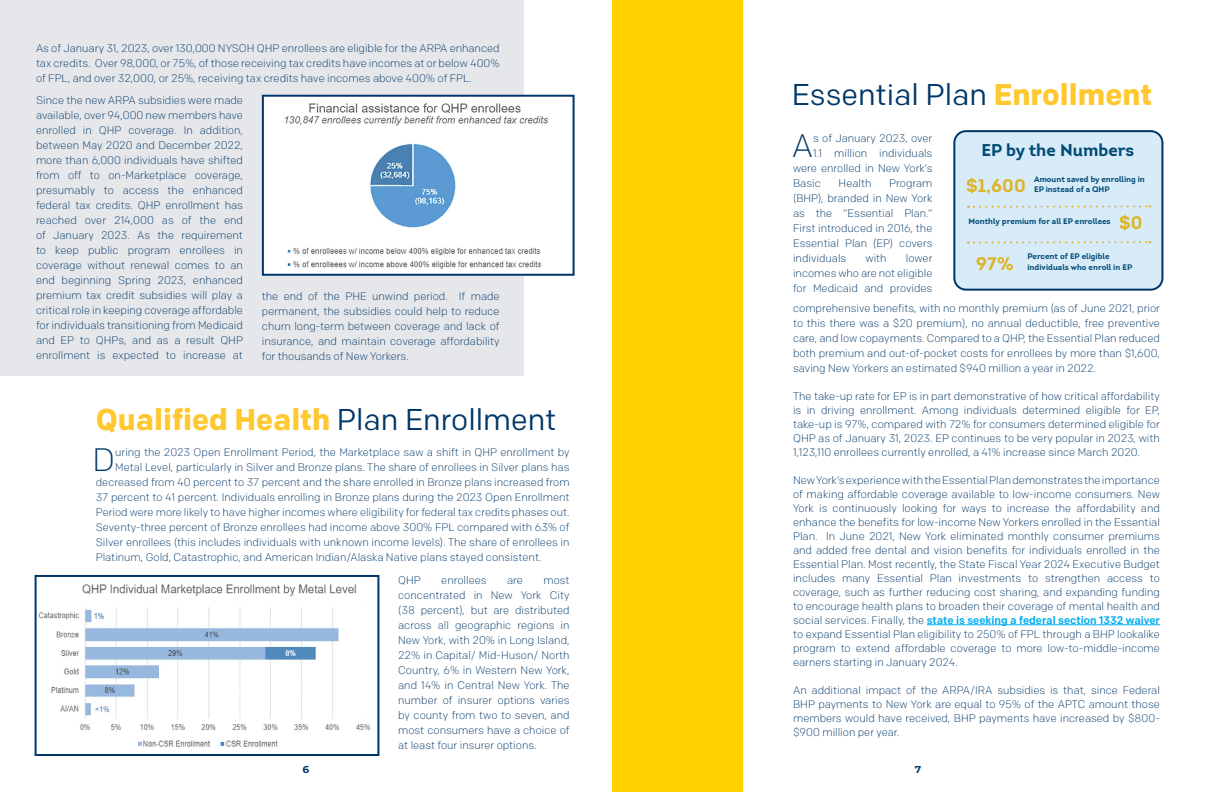
<style>
.page{position:relative;width:1224px;height:792px;background:#fff}
.page>*{position:absolute;margin:0;border:0;box-sizing:border-box;transform-origin:0 0}
.t1{font:300 32.4px "Colfax";color:#003768}
.t2{font:700 30px "Colfax";color:#ffc82f}
.t3{font:30px "Colfax";color:#003768}
.t4{font:700 18px "Intro";color:#ddb426}
.t5{font:700 17px "Intro";color:#004c75}
.t6{font:300 11px/15px "Colfax";color:#003768;text-align:justify}
.t7{font:700 10px "Montserrat";color:#003768}
.t8{font:700 8px "Intro";letter-spacing:.005em;color:#004c75}
.s1{font-weight:400;color:#003768}
.s2{font-weight:700;color:#ffc82f}
.s3{font-weight:500;color:#00aeef}
</style>
<div class="page">
<div style="left:0;top:0;width:524px;height:376px;background:#e6e7ea"></div>
<img style="left:265px;top:98px;width:284px;height:175px">
<div style="left:262px;top:95px;width:313px;height:181px;border:2px solid #003768"></div>
<img style="left:38px;top:584px;width:333px;height:163px">
<div style="left:35px;top:575px;width:344px;height:181px;border:2px solid #003768"></div>
<div style="left:612px;top:1px;width:131px;height:791px;background:#ffd200"></div>
<hr style="left:927px;top:624px;width:233px;height:1px;background:#00aeef">
<div style="left:954px;top:131px;width:208px;height:159px;background:#d8ebf9;border-radius:12px"></div>
<div style="left:953px;top:130px;width:210px;height:161px;border:2px solid #003768;border-radius:12px"></div>
<svg style="left:968px;top:205px;width:182px;height:3px"></svg>
<svg style="left:968px;top:241px;width:182px;height:3px"></svg>
<p class="t6" style="left:36px;top:41px;width:465px">As of January 31, 2023, over 130,000 NYSOH QHP enrollees are eligible for the ARPA enhanced tax credits. Over 98,000, or 75%, of those receiving tax credits have incomes at or below 400% of FPL, and over 32,000, or 25%, receiving tax credits have incomes above 400% of FPL.</p>
<p class="t6" style="left:36px;top:92px;width:209px">Since the new ARPA subsidies were made available, over 94,000 new members have enrolled in QHP coverage. In addition, between May 2020 and December 2022, more than 6,000 individuals have shifted from off to on-Marketplace coverage, presumably to access the enhanced federal tax credits. QHP enrollment has reached over 214,000 as of the end of January 2023. As the requirement to keep public program enrollees in coverage without renewal comes to an end beginning Spring 2023, enhanced premium tax credit subsidies will play a critical role in keeping coverage affordable for individuals transitioning from Medicaid and EP to QHPs, and as a result QHP enrollment is expected to increase at</p>
<p class="t6" style="left:262px;top:288px;width:239px">the end of the PHE unwind period. If made permanent, the subsidies could help to reduce churn long-term between coverage and lack of insurance, and maintain coverage affordability for thousands of New Yorkers.</p>
<h2 class="t2" style="left:96px;top:401px;width:462px">Qualified Health <span class="s1">Plan Enrollment</span></h2>
<h1 class="t1" style="left:93px;top:440px;width:24px">D</h1>
<p class="t6" style="left:115px;top:445px;width:456px">uring the 2023 Open Enrollment Period, the Marketplace saw a shift in QHP enrollment by</p>
<p class="t6" style="left:115px;top:460px;width:456px">Metal Level, particularly in Silver and Bronze plans. The share of enrollees in Silver plans has</p>
<p class="t6" style="left:96px;top:475px;width:475px">decreased from 40 percent to 37 percent and the share enrolled in Bronze plans increased from</p>
<p class="t6" style="left:96px;top:490px;width:475px">37 percent to 41 percent. Individuals enrolling in Bronze plans during the 2023 Open Enrollment</p>
<p class="t6" style="left:96px;top:505px;width:475px">Period were more likely to have higher incomes where eligibility for federal tax credits phases out.</p>
<p class="t6" style="left:96px;top:520px;width:475px">Seventy-three percent of Bronze enrollees had income above 300% FPL compared with 63% of</p>
<p class="t6" style="left:96px;top:535px;width:475px">Silver enrollees (this includes individuals with unknown income levels). The share of enrollees in</p>
<p class="t6" style="left:96px;top:550px;width:447px">Platinum, Gold, Catastrophic, and American Indian/Alaska Native plans stayed consistent.</p>
<p class="t6" style="left:398px;top:573px;width:24px">QHP</p>
<p class="t6" style="left:441px;top:573px;width:47px">enrollees</p>
<p class="t6" style="left:507px;top:573px;width:17px">are</p>
<p class="t6" style="left:398px;top:573px;width:173px;text-indent:145px">most concentrated in New York City (38 percent), but are distributed across all geographic regions in New York, with 20% in Long Island, 22% in Capital/ Mid-Huson/ North Country, 6% in Western New York, and 14% in Central New York. The number of insurer options varies by county from two to seven, and most consumers have a choice of at least four insurer options.</p>
<h2 class="t3" style="left:792px;top:77px;width:362px">Essential Plan <span class="s2">Enrollment</span></h2>
<h1 class="t1" style="left:792px;top:126px;width:23px">A</h1>
<p class="t6" style="left:813px;top:131px;width:121px">s of January 2023, over</p>
<h3 class="t5" style="left:981px;top:139px;width:154px">EP by the Numbers</h3>
<p class="t8" style="left:1034px;top:174px;width:112px">Amount saved by enrolling in</p>
<p class="t6" style="left:813px;top:146px;width:121px">1.1 million individuals</p>
<p class="t6" style="left:793px;top:161px;width:141px">were enrolled in New York’s</p>
<p class="t6" style="left:793px;top:176px;width:29px">Basic</p>
<p class="t6" style="left:839px;top:176px;width:34px">Health</p>
<h3 class="t4" style="left:966px;top:174px;width:61px">$1,600</h3>
<p class="t8" style="left:1034px;top:184px;width:77px">EP instead of a QHP</p>
<p class="t8" style="left:968px;top:216px;width:144px">Monthly premium for all EP enrollees</p>
<h3 class="t4" style="left:1119px;top:211px;width:25px">$0</h3>
<p class="t8" style="left:1027px;top:251px;width:84px">Percent of EP eligible</p>
<p class="t6" style="left:793px;top:176px;width:141px;text-indent:96px">Program (BHP), branded in New York as the “Essential Plan.” First introduced in 2016, the Essential Plan (EP) covers individuals</p>
<p class="t6" style="left:793px;top:251px;width:141px;text-indent:113px">lower incomes who are not eligible for Medicaid and provides</p>
<p class="t6" style="left:793px;top:300px;width:368px">comprehensive benefits, with no monthly premium (as of June 2021, prior to this there was a $20 premium), no annual deductible, free preventive care, and low copayments. Compared to a QHP, the Essential Plan reduced both premium and out-of-pocket costs for enrollees by more than $1,600, saving New Yorkers an estimated $940 million a year in 2022.</p>
<p class="t6" style="left:793px;top:389px;width:368px;line-height:14px">The take-up rate for EP is in part demonstrative of how critical affordability is in driving enrollment. Among individuals determined eligible for EP, take-up is 97%, compared with 72% for consumers determined eligible for QHP as of January 31, 2023. EP continues to be very popular in 2023, with 1,123,110 enrollees currently enrolled, a 41% increase since March 2020.</p>
<p class="t6" style="left:793px;top:473px;width:368px;line-height:14px">New York’s experience with the Essential Plan demonstrates the importance of making affordable coverage available to low-income consumers. New York is continuously looking for ways to increase the affordability and enhance the benefits for low-income New Yorkers enrolled in the Essential Plan. In June 2021, New York eliminated monthly consumer premiums and added free dental and vision benefits for individuals enrolled in the Essential Plan. Most recently, the State Fiscal Year 2024 Executive Budget includes many Essential Plan investments to strengthen access to coverage, such as further reducing cost sharing, and expanding funding to encourage health plans to broaden their coverage of mental health and social services. Finally, the <span class="s3">state is seeking a federal section 1332 waiver </span>to expand Essential Plan eligibility to 250% of FPL through a BHP lookalike program to extend affordable coverage to more low-to-middle-income earners starting in January 2024.</p>
<p class="t6" style="left:793px;top:683px;width:368px;line-height:14px">An additional impact of the ARPA/IRA subsidies is that, since Federal BHP payments to New York are equal to 95% of the APTC amount those members would have received, BHP payments have increased by $800- $900 million per year.</p>
<p class="t6" style="left:865px;top:251px;width:23px">with</p>
<h3 class="t4" style="left:976px;top:252px;width:39px">97%</h3>
<p class="t8" style="left:1027px;top:262px;width:106px">individuals who enroll in EP</p>
<p class="t7" style="left:302px;top:762px;width:8px">6</p>
<p class="t7" style="left:914px;top:762px;width:8px">7</p>
</div>
